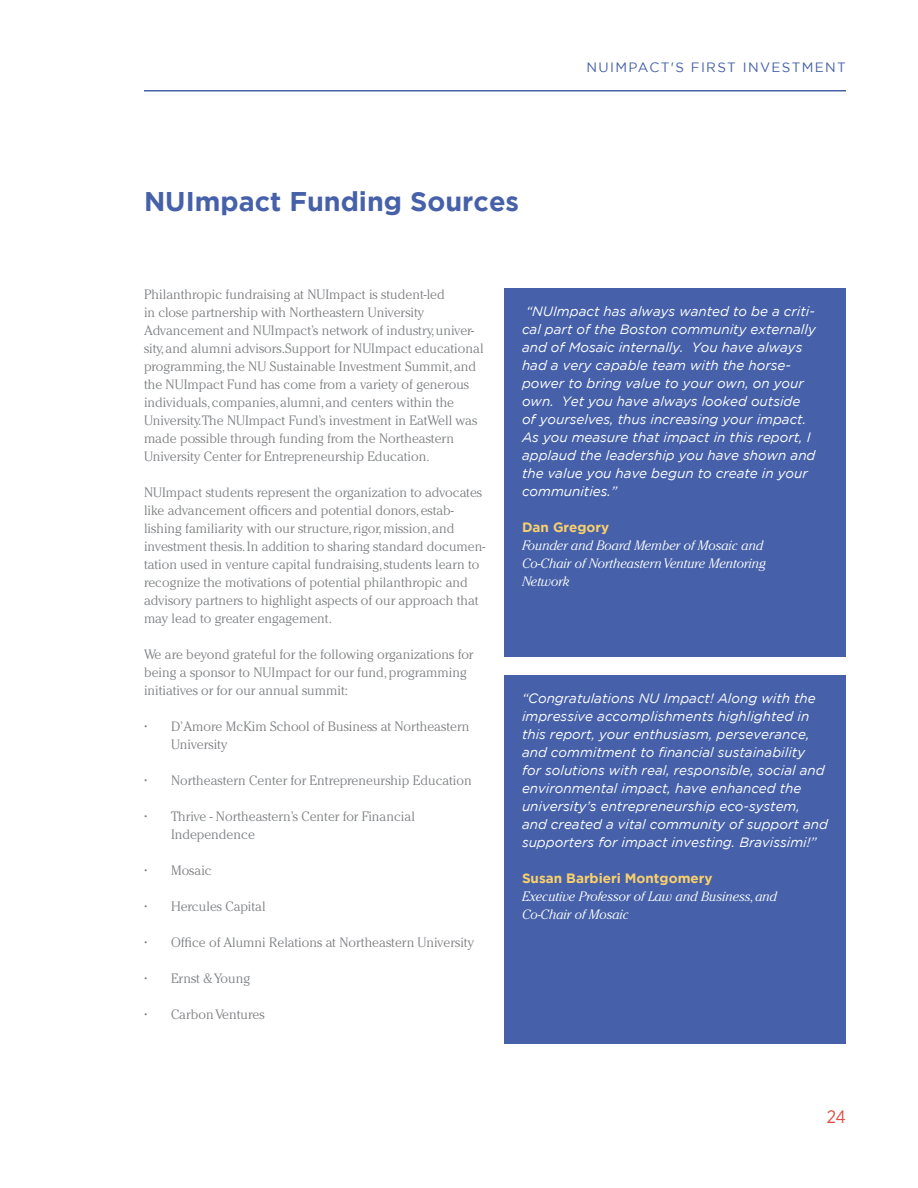
<style>
.page{position:relative;width:918px;height:1188px;background:#fff}
.page>*{position:absolute;margin:0;border:0;box-sizing:border-box;transform-origin:0 0}
.Heaer_Dark{font:700 27px "Gotham";color:#4661a9}
.t1{font:18px "Gotham Narrow";color:#de5048}
.Body_Copy{font:300 13.5px/18px "Cheltenham";color:#808285}
.Quotes{font:italic 13.5px/18px "Gotham";color:#fff}
.Body_Copy_Light{font:italic 300 13.5px/18px "Cheltenham";color:#fff}
.Subheader{font:700 13.5px "Gotham";color:#f9d06d}
.t2{font:13.5px "Gotham";letter-spacing:.1em;color:#4661a9}
</style>
<div class="page">
<hr style="left:144px;top:90px;width:702px;height:2px;background:#4661a9">
<div style="left:504px;top:288px;width:342px;height:369px;background:#4661a9"></div>
<div style="left:504px;top:675px;width:342px;height:369px;background:#4661a9"></div>
<p class="Heaer_Dark" style="left:144px;top:186px;width:377px">NUImpact Funding Sources</p>
<p class="t2" style="left:587px;top:60px;width:261px">NUIMPACT'S FIRST INVESTMENT</p>
<p class="Body_Copy" style="left:144px;top:285px;width:341px">Philanthropic fundraising at NUImpact is student-led<br>in close partnership with Northeastern University Advancement and NUImpact’s network of industry, univer&shy;sity, and alumni advisors.Support for NUImpact educational programming, the NU Sustainable Investment Summit, and the NUImpact Fund has come from a variety of generous individuals, companies, alumni, and centers within the University.The NUImpact Fund’s investment in EatWell was made possible through funding from the Northeastern University Center for Entrepreneurship Education.</p>
<p class="Body_Copy" style="left:144px;top:483px;width:343px">NUImpact students represent the organization to advocates like advancement officers and potential donors, estab&shy;lishing familiarity with our structure, rigor, mission, and investment thesis. In addition to sharing standard documen&shy;tation used in venture capital fundraising, students learn to recognize the motivations of potential philanthropic and advisory partners to highlight aspects of our approach that may lead to greater engagement.</p>
<p class="Body_Copy" style="left:144px;top:645px;width:331px">We are beyond grateful for the following organizations for being a sponsor to NUImpact for our fund, programming initiatives or for our annual summit:</p>
<p class="Body_Copy" style="left:171px;top:717px;width:300px;text-indent:-27px">• D’Amore McKim School of Business at Northeastern<br>University</p>
<p class="Body_Copy" style="left:144px;top:771px;width:329px">• Northeastern Center for Entrepreneurship Education</p>
<p class="Body_Copy" style="left:171px;top:807px;width:246px;text-indent:-27px">• Thrive - Northeastern’s Center for Financial<br>Independence</p>
<p class="Body_Copy" style="left:144px;top:861px;width:69px">• Mosaic</p>
<p class="Body_Copy" style="left:144px;top:897px;width:123px">• Hercules Capital</p>
<p class="Body_Copy" style="left:144px;top:933px;width:332px">• Office of Alumni Relations at Northeastern University</p>
<p class="Body_Copy" style="left:144px;top:969px;width:108px">• Ernst &amp; Young</p>
<p class="Body_Copy" style="left:144px;top:1005px;width:122px">• Carbon Ventures</p>
<p class="Quotes" style="left:522px;top:302px;width:295px;text-indent:4px">“NUImpact has always wanted to be a criti&shy;cal part of the Boston community externally and of Mosaic internally. You have always had a very capable team with the horse&shy;power to bring value to your own, on your own. Yet you have always looked outside of yourselves, thus increasing your impact.<br>As you measure that impact in this report, I applaud the leadership you have shown and the value you have begun to create in your communities.”</p>
<p class="Subheader" style="left:522px;top:519px;width:89px">Dan Gregory</p>
<p class="Body_Copy_Light" style="left:522px;top:536px;width:246px">Founder and Board Member of Mosaic and<br>Co-Chair of Northeastern Venture Mentoring<br>Network</p>
<p class="Quotes" style="left:522px;top:689px;width:308px">“Congratulations NU Impact! Along with the impressive accomplishments highlighted in this report, your enthusiasm, perseverance, and commitment to financial sustainability<br>for solutions with real, responsible, social and environmental impact, have enhanced the university’s entrepreneurship eco-system, and created a vital community of support and supporters for impact investing. Bravissimi!”</p>
<p class="Subheader" style="left:522px;top:870px;width:192px">Susan Barbieri Montgomery</p>
<p class="Body_Copy_Light" style="left:522px;top:887px;width:257px">Executive Professor of Law and Business, and<br>Co-Chair of Mosaic</p>
<h2 class="t1" style="left:827px;top:1106px;width:21px">24</h2>
</div>
